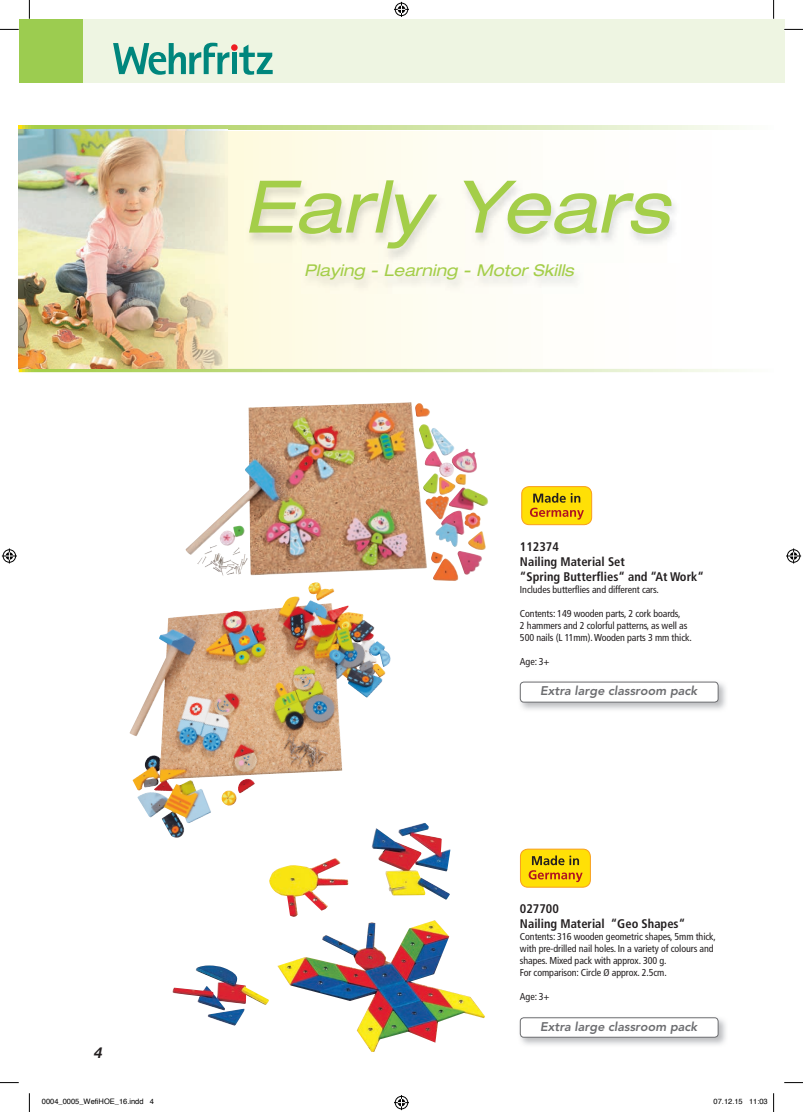
<style>
.page{position:relative;width:803px;height:1112px;background:#fff}
.page>*{position:absolute;margin:0;border:0;box-sizing:border-box;transform-origin:0 0}
.t1{font:italic expanded 72.5px "Helvetica Neue LT";color:#a4ce49}
.t2{font:italic expanded 16.25px "Helvetica Neue LT";color:#a4ce49}
.t3{font:italic 700 15px "Helvetica Neue";color:#231f20;scale:.95 1}
.t4{font:700 condensed 12.5px/15px "Frutiger";color:#231f20}
.t5{font:italic 800 12.5px "Avenir LT";color:#6c6d70}
.t6{font:condensed 10px/12px "Frutiger";letter-spacing:-.01em;color:#231f20}
.t7{font:7.5px "Helvetica";color:#000}
</style>
<div class="page">
<div style="left:19px;top:19px;width:765px;height:64px;background:#eef5e2"></div>
<div style="left:19px;top:19px;width:64px;height:64px;background:#9ccc50"></div>
<svg style="left:113px;top:43px;width:116px;height:32px"></svg>
<div style="left:231px;top:44px;width:7px;height:7px;background:#ee1d23;border-radius:50%"></div>
<div style="left:232px;top:53px;width:5px;height:21px;background:#00867d"></div>
<svg style="left:239px;top:45px;width:34px;height:30px"></svg>
<svg style="left:19px;top:126px;width:723px;height:3px;background:#cde29b"></svg>
<svg style="left:19px;top:368px;width:723px;height:4px;background:#d5e6aa"></svg>
<svg style="left:228px;top:131px;width:244px;height:237px"></svg>
<img style="left:301px;top:264px;width:278px;height:29px">
<img style="left:245px;top:180px;width:430px;height:82px">
<img style="left:519px;top:1017px;width:207px;height:28px">
<div style="left:520px;top:1017px;width:198px;height:19px;background:#fff;border-radius:4px"></div>
<div style="left:520px;top:1017px;width:198px;height:20px;border:1px solid #6c6d70;border-radius:4px"></div>
<div style="left:520px;top:848px;width:70px;height:39px;background:#ffe006;border-radius:8px"></div>
<div style="left:520px;top:848px;width:71px;height:39px;border:1px solid #f89e1d;border-radius:8px"></div>
<svg style="left:529px;top:855px;width:54px;height:26px"></svg>
<img style="left:519px;top:681px;width:207px;height:29px">
<div style="left:520px;top:682px;width:198px;height:20px;background:#fff;border-radius:4px"></div>
<div style="left:520px;top:681px;width:198px;height:21px;border:1px solid #6c6d70;border-radius:4px"></div>
<div style="left:522px;top:486px;width:70px;height:38px;background:#ffe006;border-radius:8px"></div>
<div style="left:521px;top:486px;width:71px;height:39px;border:1px solid #f89e1d;border-radius:8px"></div>
<svg style="left:530px;top:493px;width:54px;height:26px"></svg>
<img style="left:185px;top:402px;width:292px;height:173px">
<img style="left:277px;top:920px;width:208px;height:131px">
<img style="left:269px;top:858px;width:79px;height:58px">
<img style="left:372px;top:823px;width:78px;height:76px">
<img style="left:172px;top:965px;width:97px;height:60px">
<img style="left:130px;top:582px;width:204px;height:216px">
<img style="left:19px;top:129px;width:209px;height:240px">
<svg style="left:0;top:29px;width:19px;height:1px"></svg>
<svg style="left:784px;top:29px;width:19px;height:1px"></svg>
<svg style="left:29px;top:0;width:1px;height:19px"></svg>
<svg style="left:29px;top:1093px;width:1px;height:18px"></svg>
<svg style="left:773px;top:0;width:1px;height:19px"></svg>
<svg style="left:394px;top:2px;width:15px;height:15px"></svg>
<div style="left:394px;top:1094px;width:15px;height:16px;border:3px solid #fff;border-radius:50%"></div>
<svg style="left:394px;top:1094px;width:15px;height:15px"></svg>
<svg style="left:2px;top:548px;width:15px;height:15px"></svg>
<svg style="left:786px;top:548px;width:15px;height:15px"></svg>
<svg style="left:773px;top:1093px;width:1px;height:18px"></svg>
<p class="t1" style="left:243px;top:163px;width:427px">Early Years</p>
<p class="t2" style="left:304px;top:260px;width:271px">Playing - Learning - Motor Skills</p>
<p class="t4" style="left:520px;top:539px;width:185px">112374<br>Nailing Material Set<br>“Spring Butterflies“ and “At Work“</p>
<p class="t6" style="left:520px;top:583px;width:140px">Includes butterflies and different cars.</p>
<p class="t6" style="left:520px;top:607px;width:173px">Contents: 149 wooden parts, 2 cork boards,<br>2 hammers and 2 colorful patterns, as well as<br>500 nails (L 11mm). Wooden parts 3 mm thick.</p>
<p class="t6" style="left:520px;top:655px;width:31px">Age: 3+</p>
<p class="t5" style="left:540px;top:683px;width:159px">Extra large classroom pack</p>
<p class="t4" style="left:520px;top:901px;width:167px">027700<br>Nailing Material “Geo Shapes“</p>
<p class="t6" style="left:520px;top:930px;width:197px">Contents: 316 wooden geometric shapes, 5mm thick, with pre-drilled nail holes. In a variety of colours and shapes. Mixed pack with approx. 300 g.<br>For comparison: Circle Ø approx. 2.5cm.</p>
<p class="t6" style="left:520px;top:990px;width:31px">Age: 3+</p>
<p class="t3" style="left:95px;top:1040px;width:10px">4</p>
<p class="t5" style="left:540px;top:1018px;width:159px">Extra large classroom pack</p>
<p class="t7" style="left:42px;top:1095px;width:114px">0004_0005_WefiHOE_16.indd 4</p>
<p class="t7" style="left:713px;top:1095px;width:56px">07.12.15 11:03</p>
</div>
